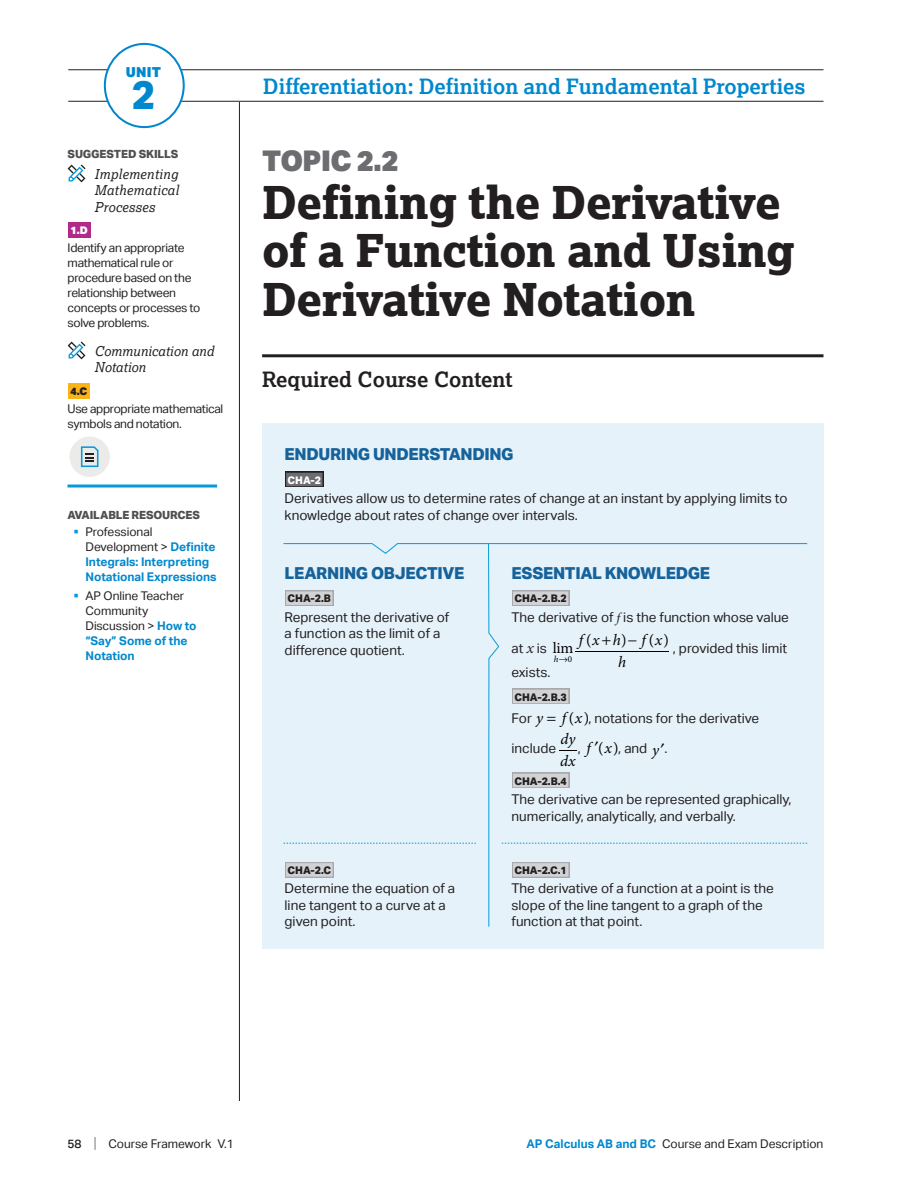
<style>
.page{position:relative;width:918px;height:1188px;background:#fff}
.page>*{position:absolute;margin:0;border:0;box-sizing:border-box;transform-origin:0 0}
.t1{font:800 45px/48px "Lexia";letter-spacing:-.01em;color:#231f20}
.t2{font:800 39.3px "Aktiv Grotesk";color:#0088ce}
.t3{font:900 28.5px "Aktiv Grotesk";letter-spacing:-.02em;color:#6c6d70}
.t4{font:700 21px "Lexia";color:#0088ce}
.t5{font:700 21px "Lexia";color:#231f20}
.t6{font:800 16.5px "Aktiv Grotesk";letter-spacing:-.02em;color:#16629a}
.t7{font:italic 15.75px/22.2px "Minion Pro";color:#000;text-align:center}
.t8{font:15.75px "Minion Pro";color:#000}
.t9{font:900 13.8px "Aktiv Grotesk";color:#0088ce}
.t10{font:13.5px/16.5px "Aktiv Grotesk";color:#231f20}
.t11{font:italic 13.5px/16.5px "Lexia";letter-spacing:.02em;color:#231f20;text-align:justify}
.t12{font:italic 13.5px/16.5px "Lexia";color:#231f20}
.t13{font:12px/15px "Aktiv Grotesk";letter-spacing:-.025em;color:#231f20}
.t14{font:700 12px/15px "Aktiv Grotesk";letter-spacing:-.005em;color:#0088ce}
.t15{font:12px/15px "Aktiv Grotesk";letter-spacing:-.005em;color:#231f20}
.t16{font:12px "Aktiv Grotesk";color:#231f20}
.t17{font:800 11.25px "Aktiv Grotesk";letter-spacing:-.01em;color:#4e4f50}
.t18{font:800 10.5px "Aktiv Grotesk";color:#231f20}
.t19{font:800 10.5px "Aktiv Grotesk";color:#fff}
.t20{font:900 10.5px "Aktiv Grotesk";color:#fff}
.t21{font:900 10.5px "Aktiv Grotesk";color:#231f20}
.t22{font:italic 9.15px "Minion Pro";color:#000}
.s1{color:#069ad9}
.s2{font-weight:400;color:#231f20}
.s3{font-weight:700;color:#0088ce}
.s4{font-family:"Minion Pro";font-style:italic}
.s5{font-family:"Minion Pro";font-style:italic;font-size:15.75px}
.s6{font-style:normal}
.s7{font-family:"Minion Pro";font-style:italic;font-size:15.75px;color:#000}
.s8{font-family:"Minion Pro";font-size:15.75px;color:#000}
.s9{font-weight:500}
.s10{font-size:15px;color:#808285}
</style>
<div class="page">
<hr style="left:68px;top:69px;width:756px;height:1px;background:#231f20">
<hr style="left:68px;top:101px;width:756px;height:1px;background:#231f20">
<div style="left:105px;top:44px;width:79px;height:83px;background:#fff;border-radius:50%"></div>
<div style="left:104px;top:43px;width:81px;height:85px;border:2px solid #0088ce;border-radius:50%"></div>
<hr style="left:239px;top:102px;width:1px;height:999px;background:#231f20">
<div style="left:262px;top:543px;width:227px;height:300px;background:#e6f2fa"></div>
<div style="left:489px;top:543px;width:335px;height:300px;background:#e6f2fa"></div>
<div style="left:262px;top:424px;width:562px;height:119px;background:#e6f2fa"></div>
<svg style="left:285px;top:472px;width:39px;height:15px"></svg>
<div style="left:286px;top:473px;width:37px;height:13px;background:#6c6d70"></div>
<div style="left:262px;top:843px;width:227px;height:106px;background:#e6f2fa"></div>
<div style="left:489px;top:843px;width:335px;height:106px;background:#e6f2fa"></div>
<hr style="left:262px;top:354px;width:562px;height:3px;background:#231f20">
<div style="left:68px;top:222px;width:23px;height:16px;background:#b1298b"></div>
<div style="left:68px;top:383px;width:22px;height:15px;background:#fbb416"></div>
<svg style="left:68px;top:164px;width:18px;height:18px"></svg>
<svg style="left:68px;top:341px;width:18px;height:18px"></svg>
<hr style="left:68px;top:485px;width:149px;height:3px;background:#069ad9">
<div style="left:70px;top:437px;width:40px;height:40px;background:#ebece9;border-radius:50%"></div>
<svg style="left:81px;top:446px;width:17px;height:21px"></svg>
<svg style="left:283px;top:543px;width:525px;height:384px"></svg>
<p class="t9" style="left:126px;top:63px;width:37px">UNIT</p>
<h2 class="t2" style="left:132px;top:70px;width:25px">2</h2>
<p class="t17" style="left:68px;top:146px;width:112px">SUGGESTED SKILLS</p>
<p class="t11" style="left:95px;top:165px;width:86px">Implementing Mathematical Processes</p>
<p class="t20" style="left:71px;top:223px;width:19px">1.D</p>
<p class="t13" style="left:68px;top:240px;width:134px">Identify an appropriate mathematical rule or procedure based on the relationship between concepts or processes to solve problems.</p>
<p class="t12" style="left:95px;top:342px;width:121px">Communication and<br>Notation</p>
<p class="t21" style="left:71px;top:384px;width:18px">4.C</p>
<p class="t13" style="left:68px;top:401px;width:157px">Use appropriate mathematical symbols and notation.</p>
<p class="t17" style="left:68px;top:508px;width:134px">AVAILABLE RESOURCES</p>
<p class="t14" style="left:85px;top:524px;width:133px;text-indent:-12px"><span class="s1">▪</span> <span class="s2">Professional<br>Development &gt;</span> Definite<br>Integrals: Interpreting<br>Notational Expressions</p>
<p class="t15" style="left:85px;top:588px;width:113px;text-indent:-12px"><span class="s1">▪</span> AP Online Teacher<br>Community<br>Discussion &gt; <span class="s3">How to “Say” Some of the<br>Notation</span></p>
<h3 class="t4" style="left:263px;top:73px;width:544px">Differentiation: Definition and Fundamental Properties</h3>
<h3 class="t3" style="left:262px;top:143px;width:138px">TOPIC 2.2</h3>
<h1 class="t1" style="left:262px;top:178px;width:534px">Defining the Derivative of a Function and Using<br>Derivative Notation</h1>
<h3 class="t5" style="left:262px;top:366px;width:252px">Required Course Content</h3>
<p class="t6" style="left:285px;top:443px;width:231px">ENDURING UNDERSTANDING</p>
<p class="t19" style="left:288px;top:473px;width:35px">CHA-2</p>
<p class="t10" style="left:285px;top:490px;width:504px">Derivatives allow us to determine rates of change at an instant by applying limits to knowledge about rates of change over intervals.</p>
<p class="t6" style="left:285px;top:563px;width:181px">LEARNING OBJECTIVE</p>
<p class="t18" style="left:288px;top:592px;width:45px">CHA-2.B</p>
<p class="t10" style="left:285px;top:609px;width:166px">Represent the derivative of a function as the limit of a difference quotient.</p>
<p class="t18" style="left:288px;top:864px;width:45px">CHA-2.C</p>
<p class="t10" style="left:285px;top:881px;width:172px">Determine the equation of a line tangent to a curve at a given point.</p>
<p class="t6" style="left:512px;top:563px;width:200px">ESSENTIAL KNOWLEDGE</p>
<p class="t18" style="left:514px;top:592px;width:54px">CHA-2.B.2</p>
<p class="t10" style="left:512px;top:609px;width:279px">The derivative of <span class="s4">f</span> is the function whose value</p>
<p class="t10" style="left:512px;top:640px;width:37px">at <span class="s5">x</span> is</p>
<p class="t7" style="left:579px;top:629px;width:85px">f x h<span class="s6">)</span>−f x h</p>
<p class="t8" style="left:553px;top:638px;width:22px">lim</p>
<p class="t8" style="left:586px;top:630px;width:7px">(</p>
<p class="t8" style="left:649px;top:630px;width:22px">( )</p>
<p class="t22" style="left:554px;top:653px;width:20px">h <span class="s6">0</span></p>
<p class="t10" style="left:673px;top:640px;width:116px">, provided this limit</p>
<p class="t10" style="left:512px;top:664px;width:40px">exists.</p>
<p class="t18" style="left:514px;top:690px;width:54px">CHA-2.B.3</p>
<p class="t10" style="left:512px;top:710px;width:249px">For <span class="s7">y f x</span><span class="s8">( )</span>, notations for the derivative</p>
<p class="t10" style="left:511px;top:740px;width:46px">include</p>
<p class="t7" style="left:560px;top:728px;width:17px;line-height:21.6px;text-align:left">dy dx</p>
<p class="t10" style="left:578px;top:740px;width:91px">, <span class="s7">f x</span><span class="s8">( )</span>, and <span class="s7">y</span> .</p>
<p class="t18" style="left:514px;top:774px;width:54px">CHA-2.B.4</p>
<p class="t10" style="left:512px;top:791px;width:282px">The derivative can be represented graphically, numerically, analytically, and verbally.</p>
<p class="t18" style="left:514px;top:864px;width:54px">CHA-2.C.1</p>
<p class="t10" style="left:512px;top:881px;width:264px">The derivative of a function at a point is the slope of the line tangent to a graph of the function at that point.</p>
<p class="t16" style="left:68px;top:1136px;width:168px"><span class="s9">58</span> <span class="s10">|</span> Course Framework V.1</p>
<p class="t16" style="left:526px;top:1136px;width:299px"><span class="s3">AP Calculus AB and BC</span> Course and Exam Description</p>
</div>
